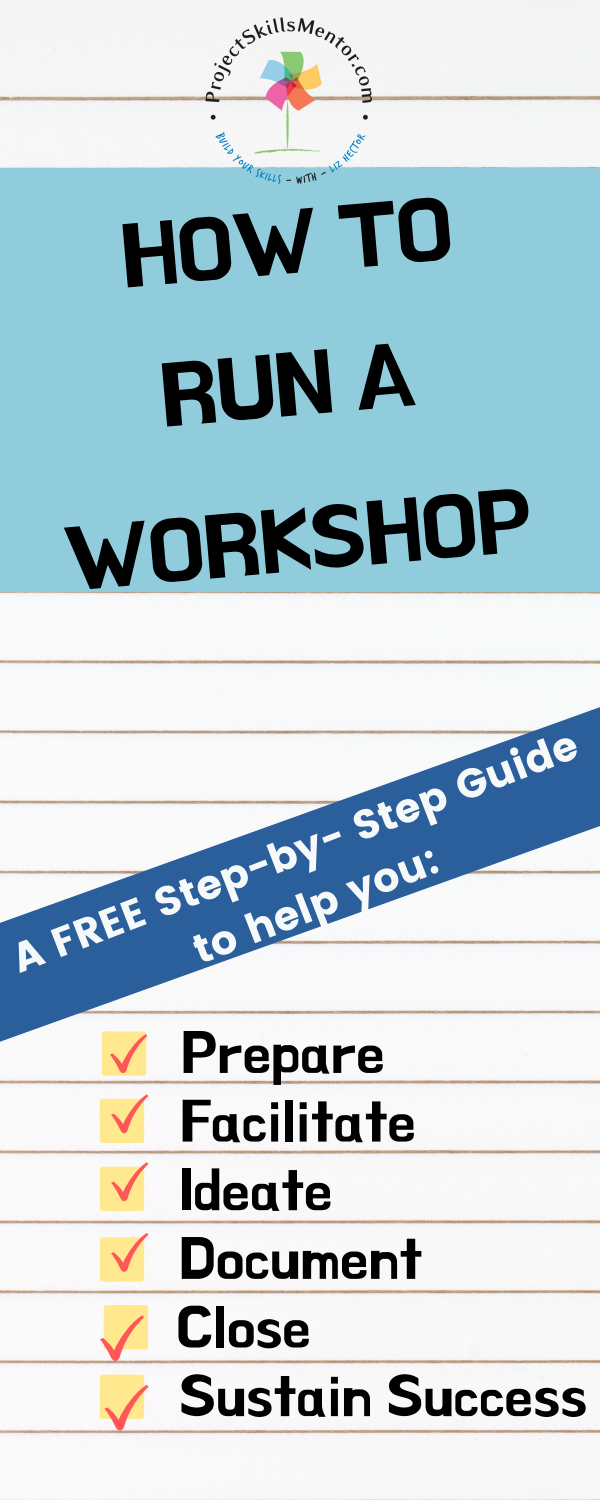
<style>
.page{position:relative;width:600px;height:1500px;background:#fff}
.page>*{position:absolute;margin:0;border:0;box-sizing:border-box;transform-origin:0 0}
.t1{font:87px "BMHANNA";color:#000}
.t2{font:57.5px "BMHANNA";color:#000}
.t3{font:41px/57px "Poppins";color:#f6f9fa;text-align:center}
</style>
<div class="page">
<img style="left:0;top:0;width:600px;height:1500px">
<div style="left:0;top:168px;width:600px;height:148px;background:#90ccdb"></div>
<div style="left:0;top:316px;width:600px;height:138px;background:#90ccdb"></div>
<div style="left:0;top:454px;width:600px;height:138px;background:#90ccdb"></div>
<img style="left:149px;top:0;width:283px;height:184px">
<div style="left:100px;top:1375px;width:44px;height:44px;background:#ffe88e;border-radius:3px"></div>
<svg style="left:104px;top:1385px;width:45px;height:45px"></svg>
<div style="left:102px;top:1031px;width:44px;height:45px;background:#ffe88e;border-radius:3px"></div>
<svg style="left:110px;top:1053px;width:37px;height:20px"></svg>
<div style="left:100px;top:1099px;width:44px;height:44px;background:#ffe88e;border-radius:3px"></div>
<svg style="left:111px;top:1094px;width:37px;height:39px"></svg>
<div style="left:100px;top:1167px;width:44px;height:44px;background:#ffe88e;border-radius:3px"></div>
<svg style="left:111px;top:1162px;width:37px;height:39px"></svg>
<div style="left:100px;top:1237px;width:44px;height:45px;background:#ffe88e;border-radius:3px"></div>
<svg style="left:111px;top:1233px;width:37px;height:39px"></svg>
<div style="left:104px;top:1305px;width:44px;height:44px;background:#ffe88e;border-radius:3px"></div>
<svg style="left:100px;top:1315px;width:44px;height:46px"></svg>
<svg style="left:0;top:703px;width:600px;height:350px"></svg>
<p class="t1" style="left:118px;top:214px;width:334px;rotate:-5deg">HOW TO</p>
<p class="t1" style="left:158px;top:353px;width:256px;rotate:-5deg">RUN A</p>
<p class="t1" style="left:61px;top:517px;width:470px;rotate:-5deg">WORKSHOP</p>
<p class="t3" style="left:4px;top:933px;width:604px;rotate:-21deg">A FREE Step-by- Step Guide to help you:</p>
<p class="t2" style="left:181px;top:1024px;width:205px">Prepare</p>
<p class="t2" style="left:179px;top:1093px;width:238px">Facilitate</p>
<p class="t2" style="left:179px;top:1161px;width:155px">Ideate</p>
<p class="t2" style="left:179px;top:1230px;width:245px">Document</p>
<p class="t2" style="left:176px;top:1299px;width:137px">Close</p>
<p class="t2" style="left:179px;top:1367px;width:410px">Sustain Success</p>
</div>
